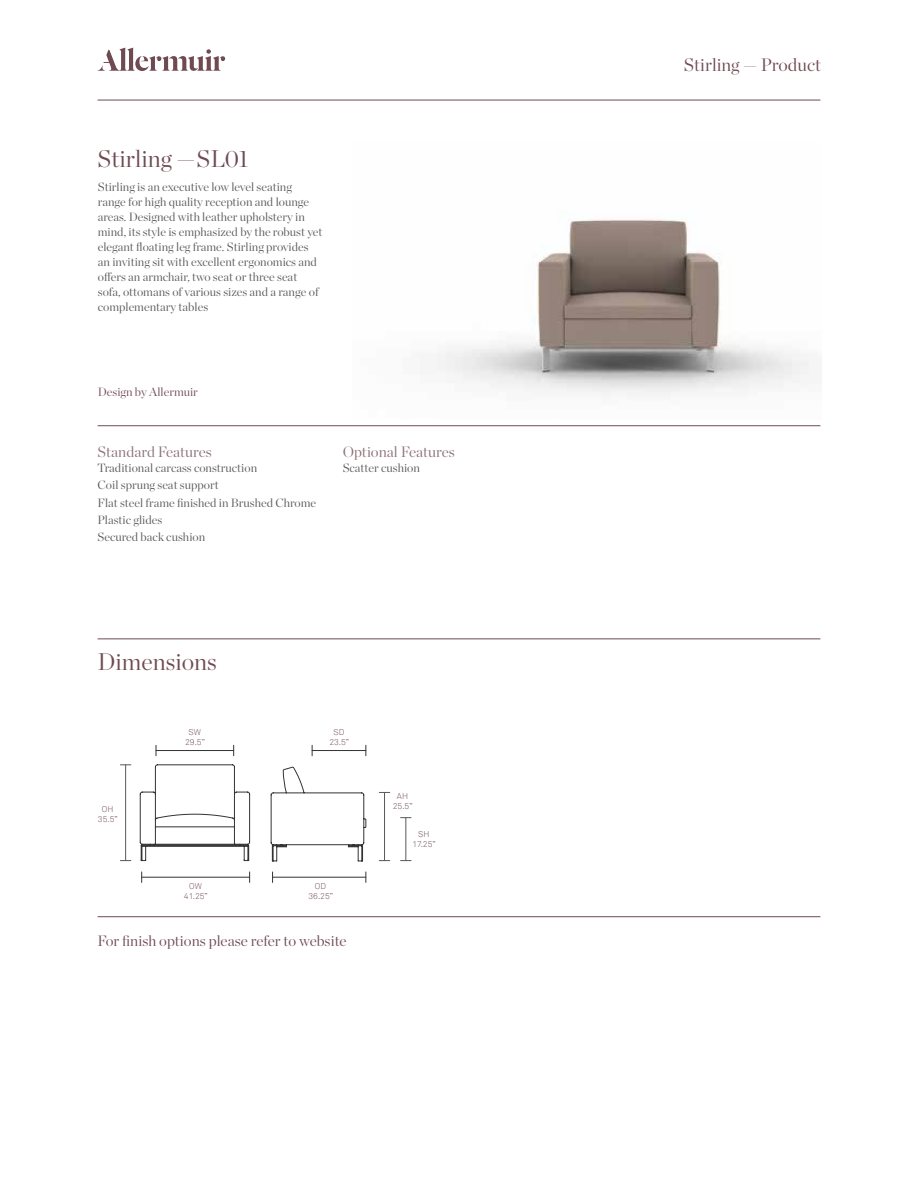
<style>
.page{position:relative;width:918px;height:1188px;background:#fff}
.page>*{position:absolute;margin:0;border:0;box-sizing:border-box;transform-origin:0 0}
.t1{font:300 24px "Chronicle Display";color:#6f4a52}
.t2{font:300 18px "Chronicle Display";color:#6f4a52}
.t3{font:300 15px "Chronicle Display";color:#6f4a52}
.t4{font:300 15px "Chronicle Display";color:#8b6f75}
.t5{font:300 12px/15px "Chronicle Display";color:#575756}
.t6{font:300 12px "Chronicle Display";color:#6f4a52}
.t7{font:300 8.4px/10.1px "Akkurat";color:#704a52;text-align:center}
</style>
<div class="page">
<img style="left:437px;top:219px;width:372px;height:177px">
<svg style="left:98px;top:48px;width:127px;height:23px"></svg>
<hr style="left:98px;top:100px;width:722px;height:1px;background:#6f4a52">
<hr style="left:98px;top:425px;width:722px;height:1px;background:#6f4a52">
<hr style="left:98px;top:639px;width:722px;height:1px;background:#6f4a52">
<hr style="left:98px;top:916px;width:722px;height:1px;background:#6f4a52">
<hr style="left:142px;top:877px;width:108px;height:1px;background:#333">
<hr style="left:156px;top:750px;width:78px;height:1px;background:#333">
<hr style="left:273px;top:877px;width:93px;height:1px;background:#333">
<hr style="left:125px;top:765px;width:1px;height:96px;background:#59595c">
<hr style="left:384px;top:792px;width:1px;height:69px;background:#59595c">
<hr style="left:406px;top:818px;width:1px;height:43px;background:#59595c">
<svg style="left:140px;top:765px;width:110px;height:96px"></svg>
<svg style="left:271px;top:744px;width:96px;height:117px"></svg>
<h1 class="t1" style="left:98px;top:141px;width:153px">Stirling —SL01</h1>
<p class="t5" style="left:98px;top:178px;width:226px">Stirling is an executive low level seating range for high quality reception and lounge areas. Designed with leather upholstery in mind, its style is emphasized by the robust yet elegant floating leg frame. Stirling provides an inviting sit with excellent ergonomics and offers an armchair, two seat or three seat sofa, ottomans of various sizes and a range of complementary tables</p>
<p class="t6" style="left:98px;top:383px;width:102px">Design by Allermuir</p>
<p class="t4" style="left:98px;top:441px;width:116px">Standard Features</p>
<p class="t5" style="left:98px;top:459px;width:220px;line-height:17.1px">Traditional carcass construction<br>Coil sprung seat support<br>Flat steel frame finished in Brushed Chrome<br>Plastic glides<br>Secured back cushion</p>
<p class="t4" style="left:343px;top:441px;width:114px">Optional Features</p>
<p class="t5" style="left:343px;top:460px;width:79px">Scatter cushion</p>
<h1 class="t1" style="left:98px;top:643px;width:121px">Dimensions</h1>
<p class="t7" style="left:98px;top:804px;width:21px">OH<br>35.5”</p>
<p class="t7" style="left:185px;top:727px;width:21px">SW<br>29.5”</p>
<p class="t7" style="left:329px;top:727px;width:21px">SD<br>23.5”</p>
<p class="t7" style="left:184px;top:881px;width:25px">OW<br>41.25”</p>
<p class="t7" style="left:308px;top:881px;width:26px">OD<br>36.25”</p>
<p class="t3" style="left:97px;top:929px;width:251px">For finish options please refer to website</p>
<p class="t7" style="left:393px;top:791px;width:21px">AH<br>25.5”</p>
<p class="t7" style="left:412px;top:829px;width:25px">SH<br>17.25”</p>
<h2 class="t2" style="left:684px;top:51px;width:139px">Stirling — Product</h2>
</div>
